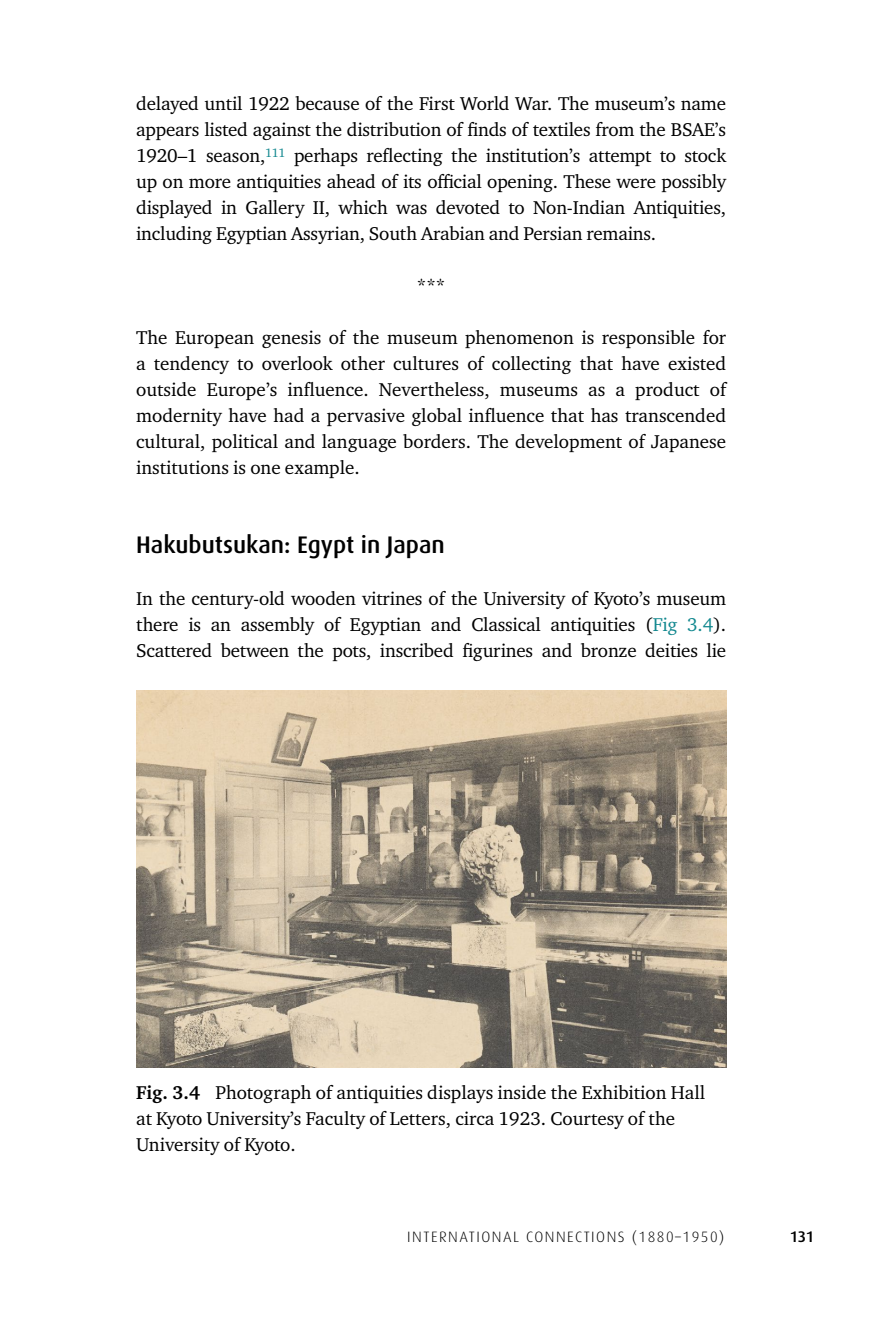
<style>
.page{position:relative;width:885px;height:1327px;background:#fff}
.page>*{position:absolute;margin:0;border:0;box-sizing:border-box;transform-origin:0 0}
._06AHead{font:500 24px "Dax";color:#000}
._04MainTextFullOutFO{font:19px/26px "Charter ITC Std";color:#000;text-align:justify}
._05MainTextIndent{font:19px/26px "Charter ITC Std";letter-spacing:-.01em;color:#000;text-align:justify}
._00CaptionStyle{font:19px/26px "Charter ITC Std";color:#000}
.t1{font:500 15.4px "Dax";color:#000}
.t2{font:300 15px "Dax";letter-spacing:.1em;color:#000}
.s1{color:#12888f}
.s2{font-weight:700}
</style>
<div class="page">
<img style="left:136px;top:690px;width:590px;height:377px">
<p class="_05MainTextIndent" style="left:136px;top:91px;width:591px">delayed until 1922 because of the First World War. The museum’s name appears listed against the distribution of finds of textiles from the BSAE’s 1920–1 season,<sup>111</sup> perhaps reflecting the institution’s attempt to stock up on more antiquities ahead of its official opening. These were possibly displayed in Gallery II, which was devoted to Non-Indian Antiquities, including Egyptian Assyrian, South Arabian and Persian remains.</p>
<p class="_04MainTextFullOutFO" style="left:417px;top:273px;width:30px">***</p>
<p class="_04MainTextFullOutFO" style="left:136px;top:325px;width:591px">The European genesis of the museum phenomenon is responsible for a tendency to overlook other cultures of collecting that have existed outside Europe’s influence. Nevertheless, museums as a product of modernity have had a pervasive global influence that has transcended cultural, political and language borders. The development of Japanese institutions is one example.</p>
<p class="_06AHead" style="left:136px;top:531px;width:310px">Hakubutsukan: Egypt in Japan</p>
<p class="_04MainTextFullOutFO" style="left:136px;top:585px;width:591px">In the century-old wooden vitrines of the University of Kyoto’s museum there is an assembly of Egyptian and Classical antiquities (<span class="s1">Fig 3.4</span>).<br>Scattered between the pots, inscribed figurines and bronze deities lie</p>
<p class="_00CaptionStyle" style="left:136px;top:1079px;width:570px"><span class="s2">Fig. 3.4</span> Photograph of antiquities displays inside the Exhibition Hall at Kyoto University’s Faculty of Letters, circa 1923. Courtesy of the<br>University of Kyoto.</p>
<p class="t2" style="left:407px;top:1228px;width:318px">INTERNATIONAL CONNECTIONS (1880–1950)</p>
<p class="t1" style="left:789px;top:1228px;width:26px">131</p>
</div>
